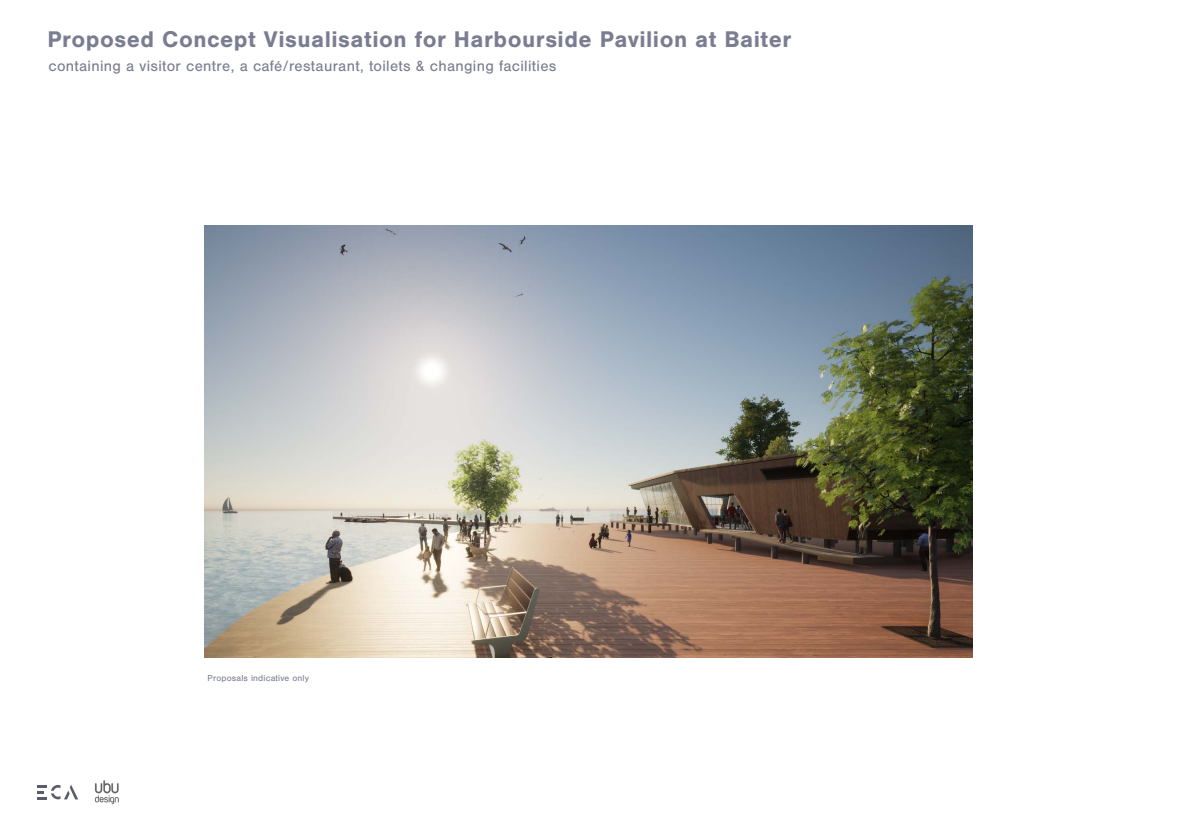
<style>
.page{position:relative;width:1192px;height:823px;background:#fff}
.page>*{position:absolute;margin:0;border:0;box-sizing:border-box;transform-origin:0 0}
.t1{font:700 23.5px "Nimbus San";letter-spacing:.02em;color:#7a7c91}
.t2{font:15.5px "Nimbus San";letter-spacing:.02em;color:#7a7c91}
.t3{font:9px "Nimbus San";letter-spacing:.02em;color:#7a7c91}
</style>
<div class="page">
<svg style="left:38px;top:785px;width:40px;height:14px"></svg>
<img style="left:95px;top:780px;width:24px;height:24px">
<img style="left:204px;top:225px;width:768px;height:432px">
<p class="t1" style="left:47px;top:26px;width:745px">Proposed Concept Visualisation for Harbourside Pavilion at Baiter</p>
<p class="t2" style="left:48px;top:57px;width:509px">containing a visitor centre, a café/restaurant, toilets &amp; changing facilities</p>
<p class="t3" style="left:208px;top:672px;width:103px">Proposals indicative only</p>
</div>
